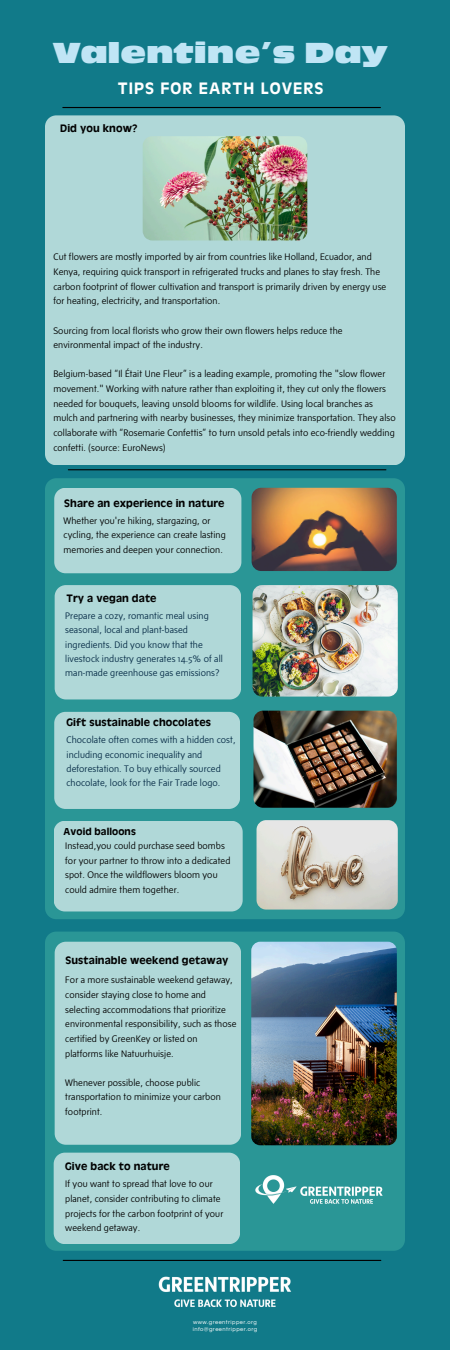
<style>
.page{position:relative;width:450px;height:1350px;background:#117a89}
.page>*{position:absolute;margin:0;border:0;box-sizing:border-box;transform-origin:0 0}
.t1{font:30.15px "Antique Oli Nor DOT";color:#c0e5f5}
.t2{font:500 17.25px "Antique Oli TOT";letter-spacing:.06em;color:#fff}
.t3{font:500 11.25px "Antique Oli TOT";letter-spacing:.01em;color:#000}
.t4{font:500 10.5px "Antique Oli TOT";letter-spacing:.01em;color:#000}
.t5{font:300 9.75px/14.6px "Sense";letter-spacing:.01em;color:#000}
.t6{font:300 9.75px/14.1px "Sense";letter-spacing:.01em;color:#052a45}
.t7{font:5.7px "Questrial";letter-spacing:.075em;color:#fff}
</style>
<div class="page">
<hr style="left:63px;top:107px;width:317px;height:1px;background:#000">
<div style="left:45px;top:115px;width:359px;height:350px;background:#b0d8d8"></div>
<img style="left:143px;top:136px;width:164px;height:104px">
<div style="left:45px;top:932px;width:360px;height:319px;background:#2a9696"></div>
<div style="left:45px;top:478px;width:360px;height:441px;background:#2a9696"></div>
<div style="left:54px;top:488px;width:187px;height:85px;background:#b0d8d8"></div>
<hr style="left:68px;top:469px;width:318px;height:1px;background:#000">
<img style="left:252px;top:488px;width:145px;height:83px;border-radius:10px">
<div style="left:55px;top:585px;width:186px;height:114px;background:#b0d8d8"></div>
<img style="left:253px;top:585px;width:145px;height:112px;border-radius:10px">
<div style="left:54px;top:712px;width:186px;height:97px;background:#b0d8d8"></div>
<img style="left:254px;top:711px;width:143px;height:97px;border-radius:10px">
<div style="left:54px;top:821px;width:189px;height:90px;background:#b0d8d8"></div>
<img style="left:257px;top:820px;width:141px;height:90px;border-radius:10px">
<div style="left:54px;top:1153px;width:186px;height:91px;background:#b0d8d8"></div>
<img style="left:158px;top:1276px;width:133px;height:32px">
<hr style="left:63px;top:1260px;width:318px;height:1px;background:#000">
<div style="left:55px;top:942px;width:186px;height:203px;background:#b0d8d8"></div>
<img style="left:251px;top:942px;width:146px;height:203px;border-radius:9px">
<img style="left:248px;top:1135px;width:141px;height:109px">
<p class="t1" style="left:53px;top:42px;width:336px">Valentine’s Day</p>
<h4 class="t2" style="left:118px;top:82px;width:207px">TIPS FOR EARTH LOVERS</h4>
<h3 class="t3" style="left:60px;top:124px;width:79px">Did you know?</h3>
<h2 class="t5" style="left:53px;top:250px;width:334px">Cut flowers are mostly imported by air from countries like Holland, Ecuador, and Kenya, requiring quick transport in refrigerated trucks and planes to stay fresh. The carbon footprint of flower cultivation and transport is primarily driven by energy use for heating, electricity, and transportation.</h2>
<p class="t5" style="left:53px;top:324px;width:291px">Sourcing from local florists who grow their own flowers helps reduce the environmental impact of the industry.</p>
<p class="t5" style="left:53px;top:367px;width:344px">Belgium-based “Il Était Une Fleur” is a leading example, promoting the "slow flower movement." Working with nature rather than exploiting it, they cut only the flowers needed for bouquets, leaving unsold blooms for wildlife. Using local branches as mulch and partnering with nearby businesses, they minimize transportation. They also collaborate with “Rosemarie Confettis” to turn unsold petals into eco-friendly wedding confetti. (source: EuroNews)</p>
<p class="t3" style="left:64px;top:500px;width:162px">Share an experience in nature</p>
<h4 class="t5" style="left:64px;top:515px;width:164px;line-height:14.1px">Whether you're hiking, stargazing, or cycling, the experience can create lasting memories and deepen your connection.</h4>
<p class="t3" style="left:67px;top:595px;width:92px">Try a vegan date</p>
<p class="t6" style="left:65px;top:610px;width:159px">Prepare a cozy, romantic meal using seasonal, local and plant-based ingredients. Did you know that the livestock industry generates 14.5% of all man-made greenhouse gas emissions?</p>
<h3 class="t3" style="left:67px;top:719px;width:146px">Gift sustainable chocolates</h3>
<h4 class="t6" style="left:67px;top:734px;width:171px">Chocolate often comes with a hidden cost, including economic inequality and deforestation. To buy ethically sourced chocolate, look for the Fair Trade logo.</h4>
<h3 class="t4" style="left:64px;top:827px;width:74px">Avoid balloons</h3>
<h3 class="t5" style="left:65px;top:839px;width:167px">Instead,you could purchase seed bombs for your partner to throw into a dedicated spot. Once the wildflowers bloom you could admire them together.</h3>
<h4 class="t3" style="left:66px;top:956px;width:164px">Sustainable weekend getaway</h4>
<p class="t5" style="left:65px;top:973px;width:173px">For a more sustainable weekend getaway, consider staying close to home and selecting accommodations that prioritize environmental responsibility, such as those certified by GreenKey or listed on platforms like Natuurhuisje.</p>
<p class="t5" style="left:65px;top:1076px;width:157px">Whenever possible, choose public transportation to minimize your carbon footprint.</p>
<p class="t3" style="left:65px;top:1162px;width:106px">Give back to nature</p>
<h4 class="t5" style="left:65px;top:1177px;width:160px">If you want to spread that love to our planet, consider contributing to climate projects for the carbon footprint of your weekend getaway.</h4>
<p class="t7" style="left:193px;top:1319px;width:65px">www.greentripper.org</p>
<p class="t7" style="left:193px;top:1326px;width:66px">info@greentripper.org</p>
</div>
